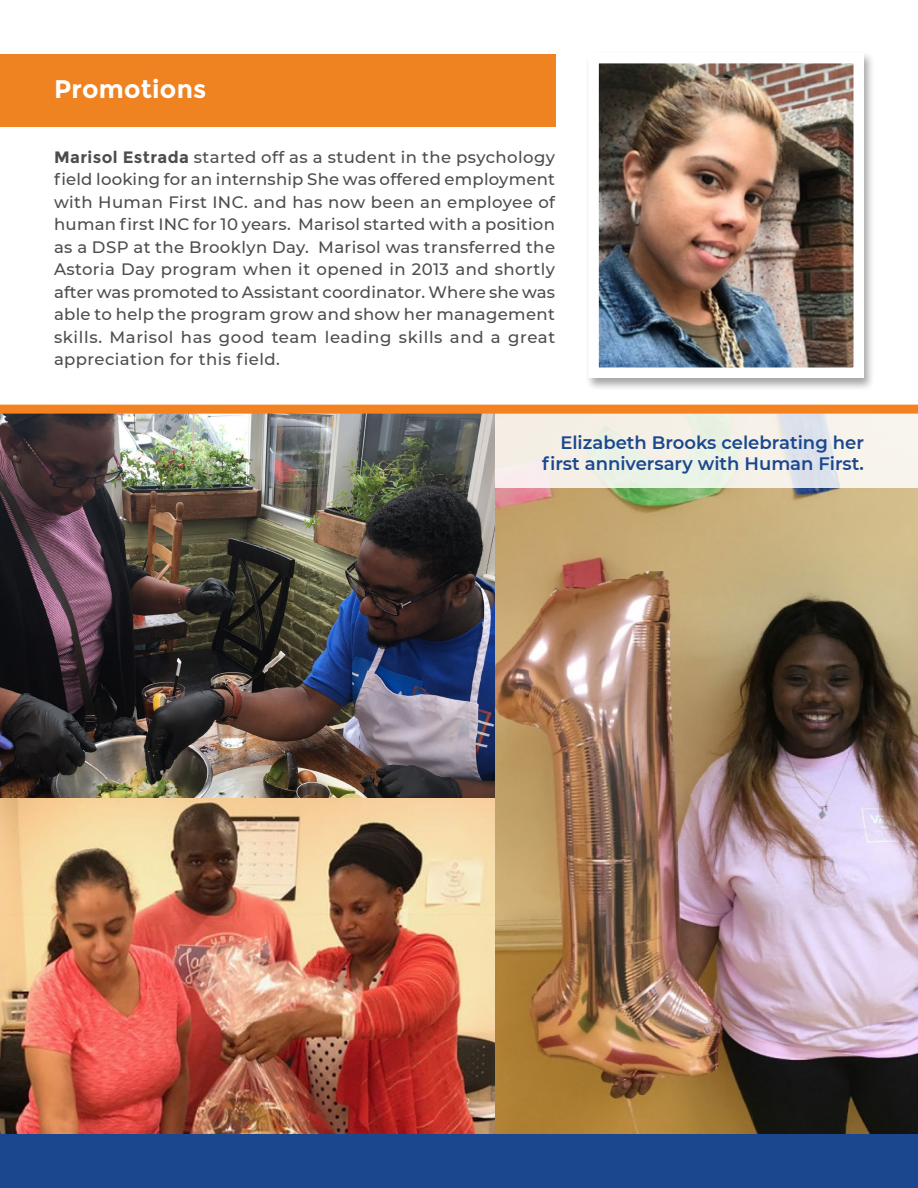
<style>
.page{position:relative;width:918px;height:1188px;background:#fff}
.page>*{position:absolute;margin:0;border:0;box-sizing:border-box;transform-origin:0 0}
.t1{font:700 25.5px "Montserrat";letter-spacing:.01em;color:#fff}
.t2{font:600 18px/21.6px "Montserrat";color:#1b478e;text-align:right}
.t3{font:500 16.5px/22.5px "Montserrat";letter-spacing:.025em;color:#4d4d4f;text-align:justify}
.s1{font-weight:700}
</style>
<div class="page">
<div style="left:0;top:1134px;width:918px;height:54px;background:#1b478e"></div>
<div style="left:0;top:54px;width:555px;height:72px;background:#ef8322"></div>
<div style="left:585px;top:51px;width:290px;height:340px;background:#000;opacity:.35"></div>
<img style="left:599px;top:64px;width:254px;height:303px">
<img style="left:495px;top:488px;width:423px;height:646px">
<svg style="left:495px;top:414px;width:423px;height:74px;fill:#f5f1e8"></svg>
<img style="left:0;top:798px;width:495px;height:336px">
<img style="left:0;top:414px;width:495px;height:384px">
<div style="left:0;top:405px;width:918px;height:9px;background:#f58220"></div>
<h1 class="t1" style="left:54px;top:73px;width:154px">Promotions</h1>
<p class="t3" style="left:54px;top:145px;width:503px"><span class="s1">Marisol Estrada</span> started off as a student in the psychology field looking for an internship She was offered employment with Human First INC. and has now been an employee of human first INC for 10 years. Marisol started with a position as a DSP at the Brooklyn Day. Marisol was transferred the Astoria Day program when it opened in 2013 and shortly after was promoted to Assistant coordinator. Where she was able to help the program grow and show her management skills. Marisol has good team leading skills and a great appreciation for this field.</p>
<p class="t2" style="left:542px;top:431px;width:323px">Elizabeth Brooks celebrating her first anniversary with Human First.</p>
</div>
